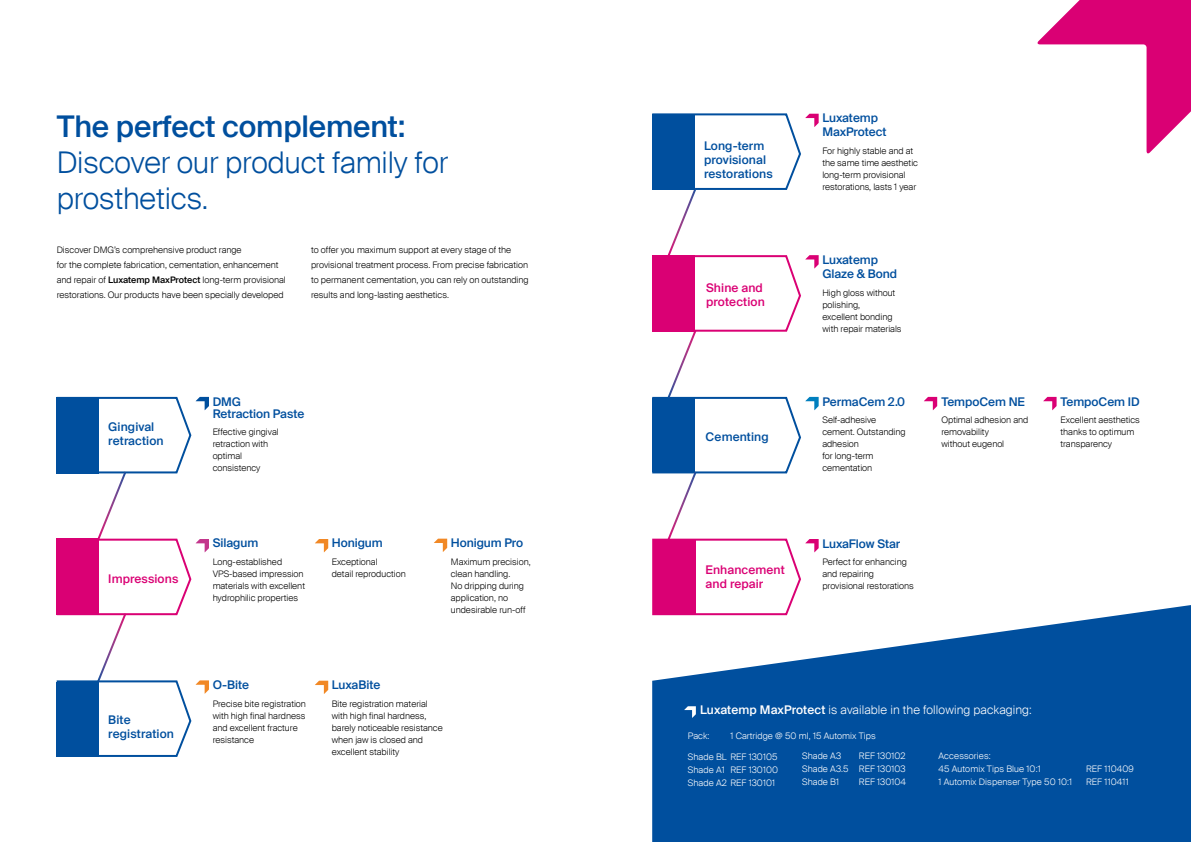
<style>
.page{position:relative;width:1191px;height:842px;background:#fff}
.page>*{position:absolute;margin:0;border:0;box-sizing:border-box;transform-origin:0 0}
.t1{font:300 30px/36px "Suisse Intl";letter-spacing:-.005em;color:#004f9e}
.t2{font:500 30px "Suisse Intl";letter-spacing:-.005em;color:#004f9e}
.t3{font:500 12px/14px "Suisse Intl";letter-spacing:-.005em;color:#004f9e}
.t4{font:300 12px "Suisse Intl";letter-spacing:.01em;color:#fff}
.t5{font:500 12px/14px "Suisse Intl";letter-spacing:.01em;color:#da0074}
.t6{font:300 9px/12px "Suisse Intl";color:#000}
.t7{font:300 9px/13px "Suisse Intl";letter-spacing:.01em;color:#fff;text-align:justify}
.s1{font-weight:500}
</style>
<div class="page">
<svg style="left:1037px;top:0;width:154px;height:154px"></svg>
<svg style="left:652px;top:605px;width:539px;height:237px;background:#2568ac"></svg>
<svg style="left:684px;top:706px;width:12px;height:12px"></svg>
<svg style="left:315px;top:539px;width:13px;height:13px"></svg>
<svg style="left:434px;top:539px;width:13px;height:13px"></svg>
<svg style="left:315px;top:681px;width:13px;height:13px"></svg>
<svg style="left:924px;top:397px;width:13px;height:13px"></svg>
<svg style="left:1043px;top:397px;width:13px;height:13px"></svg>
<svg style="left:56px;top:396px;width:153px;height:361px"></svg>
<svg style="left:652px;top:113px;width:166px;height:503px"></svg>
<div style="left:652px;top:398px;width:43px;height:74px;background:#004f9e"></div>
<div style="left:653px;top:540px;width:42px;height:74px;background:#da0074"></div>
<div style="left:652px;top:114px;width:43px;height:76px;background:#004f9e"></div>
<div style="left:652px;top:255px;width:43px;height:77px;background:#da0074"></div>
<div style="left:57px;top:682px;width:42px;height:75px;background:#004f9e"></div>
<div style="left:57px;top:397px;width:42px;height:76px;background:#004f9e"></div>
<div style="left:57px;top:539px;width:42px;height:76px;background:#da0074"></div>
<h1 class="t2" style="left:57px;top:109px;width:350px">The perfect complement:</h1>
<h1 class="t1" style="left:57px;top:145px;width:393px">Discover our product family for prosthetics.</h1>
<p class="t6" style="left:57px;top:243px;width:230px;line-height:15px">Discover DMG’s comprehensive product range<br>for the complete fabrication, cementation, enhancement and repair of <span class="s1">Luxatemp MaxProtect</span> long-term provisional restorations. Our products have been specially developed</p>
<p class="t6" style="left:311px;top:243px;width:219px;line-height:15px">to offer you maximum support at every stage of the provisional treatment process. From precise fabrication to permanent cementation, you can rely on outstanding results and long-lasting aesthetics.</p>
<h2 class="t3" style="left:108px;top:420px;width:57px">Gingival retraction</h2>
<h2 class="t5" style="left:108px;top:571px;width:71px">Impressions</h2>
<h2 class="t3" style="left:108px;top:713px;width:67px">Bite registration</h2>
<h2 class="t3" style="left:213px;top:395px;width:93px;line-height:12px">DMG<br>Retraction Paste</h2>
<p class="t6" style="left:213px;top:426px;width:67px">Effective gingival retraction with optimal consistency</p>
<h2 class="t3" style="left:213px;top:536px;width:47px">Silagum</h2>
<p class="t6" style="left:213px;top:556px;width:94px">Long-established<br>VPS-based impression materials with excellent hydrophilic properties</p>
<h2 class="t3" style="left:332px;top:536px;width:52px">Honigum</h2>
<p class="t6" style="left:332px;top:556px;width:75px">Exceptional<br>detail reproduction</p>
<h2 class="t3" style="left:451px;top:536px;width:74px">Honigum Pro</h2>
<p class="t6" style="left:451px;top:556px;width:81px">Maximum precision, clean handling.<br>No dripping during application, no undesirable run-off</p>
<h2 class="t3" style="left:213px;top:678px;width:38px">O-Bite</h2>
<p class="t6" style="left:213px;top:698px;width:95px">Precise bite registration with high final hardness and excellent fracture resistance</p>
<h2 class="t3" style="left:332px;top:678px;width:50px">LuxaBite</h2>
<p class="t6" style="left:332px;top:698px;width:113px">Bite registration material with high final hardness, barely noticeable resistance when jaw is closed and excellent stability</p>
<h2 class="t3" style="left:704px;top:139px;width:70px">Long-term provisional restorations</h2>
<h2 class="t5" style="left:706px;top:281px;width:60px">Shine and protection</h2>
<h2 class="t3" style="left:705px;top:430px;width:65px">Cementing</h2>
<h2 class="t5" style="left:705px;top:563px;width:81px">Enhancement and repair</h2>
<h2 class="t3" style="left:822px;top:111px;width:66px">Luxatemp<br>MaxProtect</h2>
<p class="t6" style="left:822px;top:145px;width:97px">For highly stable and at the same time aesthetic long-term provisional restorations, lasts 1 year</p>
<h2 class="t3" style="left:822px;top:253px;width:76px">Luxatemp<br>Glaze &amp; Bond</h2>
<p class="t6" style="left:822px;top:286px;width:81px">High gloss without polishing,<br>excellent bonding with repair materials</p>
<h2 class="t3" style="left:822px;top:394px;width:84px">PermaCem 2.0</h2>
<p class="t6" style="left:822px;top:414px;width:85px">Self-adhesive cement. Outstanding adhesion<br>for long-term cementation</p>
<h2 class="t3" style="left:941px;top:394px;width:85px">TempoCem NE</h2>
<p class="t6" style="left:941px;top:414px;width:88px">Optimal adhesion and removability<br>without eugenol</p>
<h2 class="t3" style="left:822px;top:536px;width:79px">LuxaFlow Star</h2>
<p class="t6" style="left:822px;top:556px;width:93px">Perfect for enhancing and repairing provisional restorations</p>
<h2 class="t3" style="left:1060px;top:394px;width:81px">TempoCem ID</h2>
<p class="t6" style="left:1060px;top:414px;width:81px">Excellent aesthetics thanks to optimum transparency</p>
<h2 class="t4" style="left:700px;top:703px;width:333px"><span class="s1">Luxatemp MaxProtect</span> is available in the following packaging:</h2>
<p class="t7" style="left:688px;top:729px;width:23px">Pack:</p>
<p class="t7" style="left:730px;top:729px;width:147px">1 Cartridge @ 50 ml, 15 Automix Tips</p>
<p class="t7" style="left:688px;top:750px;width:92px">Shade BL REF 130105<br>Shade A1 REF 130100<br>Shade A2 REF 130101</p>
<p class="t7" style="left:938px;top:749px;width:104px">Accessories:<br>45 Automix Tips Blue 10:1</p>
<p class="t7" style="left:802px;top:749px;width:40px">Shade A3</p>
<p class="t7" style="left:802px;top:749px;width:105px;text-indent:57px">REF 130102<br>Shade A3.5 REF 130103<br>Shade B1</p>
<p class="t7" style="left:1086px;top:762px;width:49px">REF 110409</p>
<p class="t7" style="left:859px;top:775px;width:49px">REF 130104</p>
<p class="t7" style="left:938px;top:775px;width:135px">1 Automix Dispenser Type 50 10:1</p>
<p class="t7" style="left:1086px;top:775px;width:44px">REF 110411</p>
</div>
